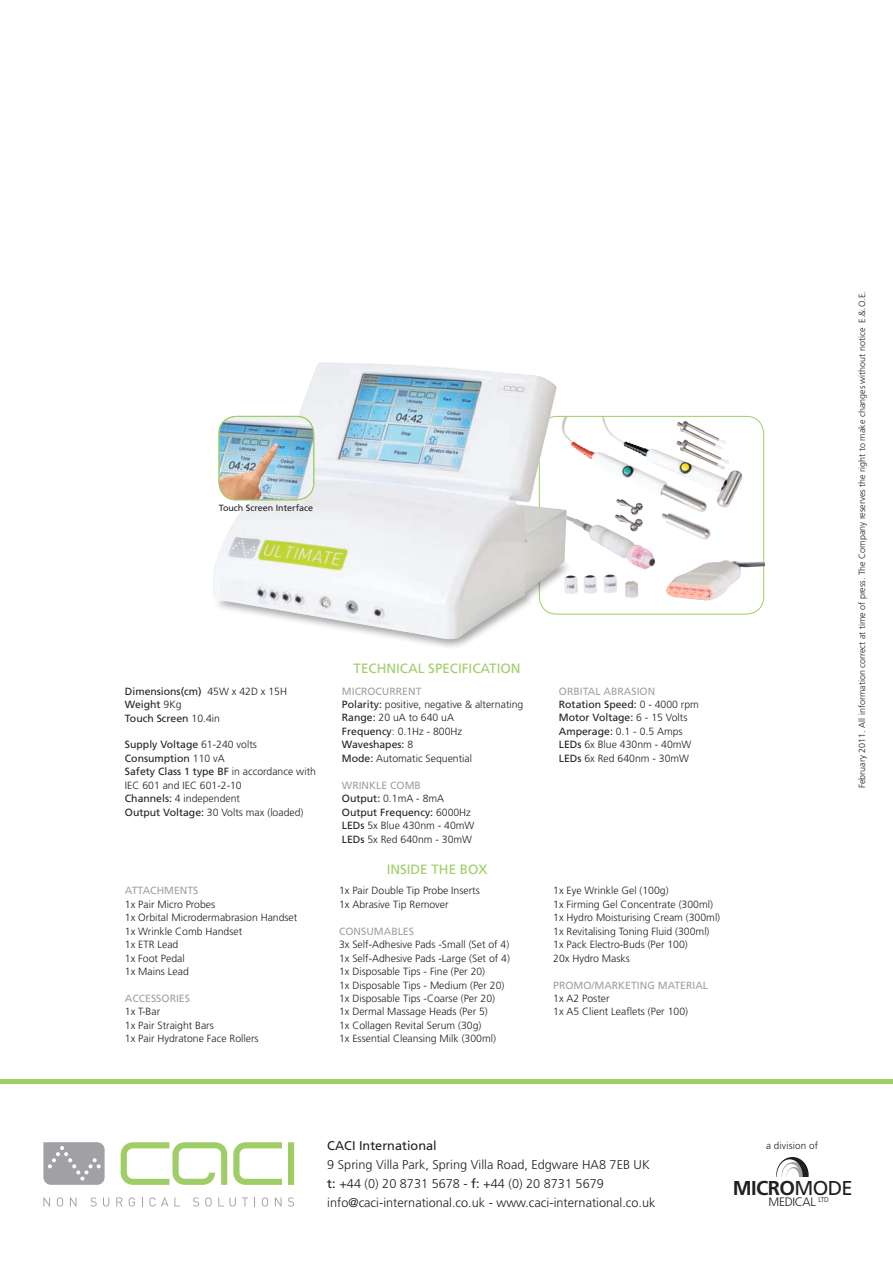
<style>
.page{position:relative;width:893px;height:1263px;background:#fff}
.page>*{position:absolute;margin:0;border:0;box-sizing:border-box;transform-origin:0 0}
.t1{font:700 20.1px "Frutiger";letter-spacing:-.03em;color:#231f20}
.t2{font:13.5px "Frutiger";color:#9fce66}
.t3{font:300 12.75px "Frutiger";color:#231f20}
.t4{font:12.75px "Frutiger";color:#231f20}
.t5{font:300 12.15px "Frutiger";letter-spacing:-.03em;color:#231f20}
.t6{font:300 10.5px/13.5px "Frutiger";color:#231f20}
.t7{font:10.5px "Frutiger";color:#231f20}
.t8{font:10.5px "Frutiger";color:#a1a1a5}
.t9{font:300 9.9px "Frutiger";letter-spacing:.015em;color:#231f20}
.t10{font:300 9px "Frutiger";color:#231f20}
.t11{font:9px "Frutiger";color:#231f20}
.s1{font-weight:300}
.s2{font-weight:400}
</style>
<div class="page">
<div style="left:0;top:1079px;width:893px;height:5px;background:#9fce66"></div>
<svg style="left:121px;top:1142px;width:173px;height:43px"></svg>
<svg style="left:43px;top:1142px;width:62px;height:43px;background:#aaaaad"></svg>
<svg style="left:43px;top:1197px;width:7px;height:9px"></svg>
<svg style="left:57px;top:1197px;width:6px;height:9px"></svg>
<svg style="left:70px;top:1197px;width:7px;height:9px"></svg>
<svg style="left:90px;top:1197px;width:7px;height:9px"></svg>
<svg style="left:103px;top:1197px;width:6px;height:9px"></svg>
<svg style="left:116px;top:1197px;width:7px;height:9px"></svg>
<svg style="left:129px;top:1197px;width:6px;height:9px"></svg>
<svg style="left:149px;top:1197px;width:19px;height:9px"></svg>
<svg style="left:174px;top:1197px;width:6px;height:9px"></svg>
<svg style="left:193px;top:1197px;width:6px;height:9px"></svg>
<svg style="left:205px;top:1197px;width:7px;height:9px"></svg>
<svg style="left:218px;top:1197px;width:6px;height:9px"></svg>
<svg style="left:230px;top:1197px;width:6px;height:9px"></svg>
<svg style="left:242px;top:1197px;width:6px;height:9px"></svg>
<svg style="left:262px;top:1197px;width:6px;height:9px"></svg>
<svg style="left:275px;top:1197px;width:7px;height:9px"></svg>
<svg style="left:288px;top:1197px;width:6px;height:9px"></svg>
<svg style="left:776px;top:1157px;width:33px;height:20px"></svg>
<img style="left:576px;top:416px;width:188px;height:124px">
<div style="left:539px;top:416px;width:225px;height:198px;border:1px solid #9fce66;border-radius:17px"></div>
<img style="left:576px;top:509px;width:85px;height:60px">
<img style="left:666px;top:553px;width:98px;height:52px">
<img style="left:581px;top:567px;width:62px;height:31px">
<div style="left:211px;top:524px;width:370px;height:132px;background:#fff"></div>
<img style="left:213px;top:362px;width:363px;height:281px">
<img style="left:219px;top:416px;width:95px;height:84px">
<img style="left:219px;top:438px;width:65px;height:62px">
<div style="left:219px;top:416px;width:95px;height:84px;border:1px solid #9fce66;border-radius:17px"></div>
<p class="t11" style="left:219px;top:503px;width:96px">Touch Screen Interface</p>
<p class="t7" style="left:125px;top:685px;width:164px">Dimensions(cm) <span class="s1">45W x 42D x 15H</span></p>
<p class="t7" style="left:125px;top:698px;width:58px">Weight <span class="s1">9Kg</span></p>
<p class="t7" style="left:125px;top:712px;width:97px">Touch Screen <span class="s1">10.4in</span></p>
<p class="t7" style="left:125px;top:739px;width:134px">Supply Voltage <span class="s1">61-240 volts</span></p>
<p class="t7" style="left:125px;top:752px;width:101px">Consumption <span class="s1">110 vA</span></p>
<p class="t6" style="left:125px;top:765px;width:193px"><span class="s2">Safety Class 1 type BF</span> in accordance with<br>IEC 601 and IEC 601-2-10</p>
<p class="t6" style="left:125px;top:792px;width:117px"><span class="s2">Channels:</span> 4 independent</p>
<p class="t6" style="left:125px;top:805px;width:180px"><span class="s2">Output Voltage:</span> 30 Volts max (loaded)</p>
<p class="t8" style="left:125px;top:884px;width:75px">ATTACHMENTS</p>
<p class="t6" style="left:125px;top:897px;width:174px">1x Pair Micro Probes<br>1x Orbital Microdermabrasion Handset<br>1x Wrinkle Comb Handset</p>
<p class="t6" style="left:125px;top:938px;width:61px">1x ETR Lead<br>1x Foot Pedal</p>
<p class="t6" style="left:125px;top:965px;width:65px">1x Mains Lead</p>
<p class="t8" style="left:125px;top:992px;width:67px">ACCESSORIES</p>
<p class="t6" style="left:125px;top:1005px;width:37px">1x T-Bar</p>
<p class="t6" style="left:125px;top:1018px;width:90px">1x Pair Straight Bars</p>
<p class="t6" style="left:125px;top:1032px;width:135px">1x Pair Hydratone Face Rollers</p>
<p class="t2" style="left:354px;top:660px;width:169px">TECHNICAL SPECIFICATION</p>
<p class="t8" style="left:342px;top:685px;width:81px">MICROCURRENT</p>
<p class="t6" style="left:342px;top:698px;width:183px"><span class="s2">Polarity:</span> positive, negative &amp; alternating</p>
<p class="t6" style="left:342px;top:711px;width:114px"><span class="s2">Range:</span> 20 uA to 640 uA</p>
<p class="t6" style="left:342px;top:724px;width:122px"><span class="s2">Frequency</span>: 0.1Hz - 800Hz</p>
<p class="t7" style="left:342px;top:738px;width:73px">Waveshapes: <span class="s1">8</span></p>
<p class="t6" style="left:342px;top:751px;width:132px"><span class="s2">Mode:</span> Automatic Sequential</p>
<p class="t8" style="left:342px;top:779px;width:64px">Wrin kle Comb</p>
<p class="t6" style="left:342px;top:792px;width:104px"><span class="s2">Output:</span> 0.1mA - 8mA</p>
<p class="t7" style="left:342px;top:806px;width:131px">Output Frequency: <span class="s1">6000Hz</span></p>
<p class="t6" style="left:342px;top:819px;width:134px"><span class="s2">LEDs</span> 5x Blue 430nm - 40mW</p>
<p class="t6" style="left:342px;top:832px;width:132px"><span class="s2">LEDs</span> 5x Red 640nm - 30mW</p>
<p class="t2" style="left:387px;top:861px;width:102px">INSIDE THE BOX</p>
<p class="t6" style="left:339px;top:884px;width:142px">1x Pair Double Tip Probe Inserts</p>
<p class="t6" style="left:339px;top:897px;width:111px">1x Abrasive Tip Remover</p>
<p class="t8" style="left:339px;top:925px;width:76px">CONSUMABLES</p>
<p class="t6" style="left:339px;top:938px;width:172px;text-align:justify">3x Self-Adhesive Pads -Small (Set of 4)<br>1x Self-Adhesive Pads -Large (Set of 4)<br>1x Disposable Tips - Fine (Per 20)</p>
<p class="t6" style="left:339px;top:978px;width:167px">1x Disposable Tips - Medium (Per 20)</p>
<p class="t6" style="left:339px;top:991px;width:158px">1x Disposable Tips -Coarse (Per 20)<br>1x Dermal Massage Heads (Per 5)<br>1x Collagen Revital Serum (30g)<br>1x Essential Cleansing Milk (300ml)</p>
<p class="t8" style="left:559px;top:685px;width:15px">Orbita</p>
<p class="t8" style="left:595px;top:685px;width:23px">l Abrasion</p>
<p class="t7" style="left:559px;top:698px;width:142px">Rotation Speed: <span class="s1">0 - 4000 rpm</span></p>
<p class="t7" style="left:559px;top:712px;width:130px">Motor Voltage: <span class="s1">6 - 15 Volts</span></p>
<p class="t6" style="left:559px;top:724px;width:125px"><span class="s2">Amperage:</span> 0.1 - 0.5 Amps</p>
<p class="t6" style="left:559px;top:738px;width:134px"><span class="s2">LEDs</span> 6x Blue 430nm - 40mW</p>
<p class="t6" style="left:559px;top:751px;width:132px"><span class="s2">LEDs</span> 6x Red 640nm - 30mW</p>
<p class="t6" style="left:553px;top:884px;width:169px">1x Eye Wrinkle Gel (100g)<br>1x Firming Gel Concentrate (300ml)<br>1x Hydro Moisturising Cream (300ml)<br>1x Revitalising Toning Fluid (300ml)<br>1x Pack Electro-Buds (Per 100)<br>20x Hydro Masks</p>
<p class="t8" style="left:553px;top:979px;width:155px">PROMO/MARKETING MATERIAL</p>
<p class="t6" style="left:553px;top:991px;width:58px">1x A2 Poster</p>
<p class="t6" style="left:553px;top:1005px;width:136px">1x A5 Client Leaflets (Per 100)</p>
<p class="t10" style="left:857px;top:788px;width:498px;rotate:-90deg">February 2011. All information correct at time of press. The Company reserves the right to make changes without notice E.&amp;.O.E.</p>
<p class="t4" style="left:327px;top:1138px;width:111px">CACI International</p>
<p class="t3" style="left:327px;top:1157px;width:324px">9 Spring Villa Park, Spring Villa Road, Edgware HA8 7EB UK</p>
<p class="t3" style="left:327px;top:1176px;width:278px"><span class="s2">t:</span> +44 (0) 20 8731 5678 - <span class="s2">f:</span> +44 (0) 20 8731 5679</p>
<p class="t3" style="left:327px;top:1195px;width:330px">info@caci-international.co.uk - www.caci-international.co.uk</p>
<p class="t9" style="left:766px;top:1140px;width:53px">a division of</p>
<h1 class="t1" style="left:733px;top:1176px;width:122px">MICRO<span class="s2">MODE</span></h1>
<p class="t5" style="left:769px;top:1195px;width:62px">MEDICAL <sup>LTD</sup></p>
</div>
